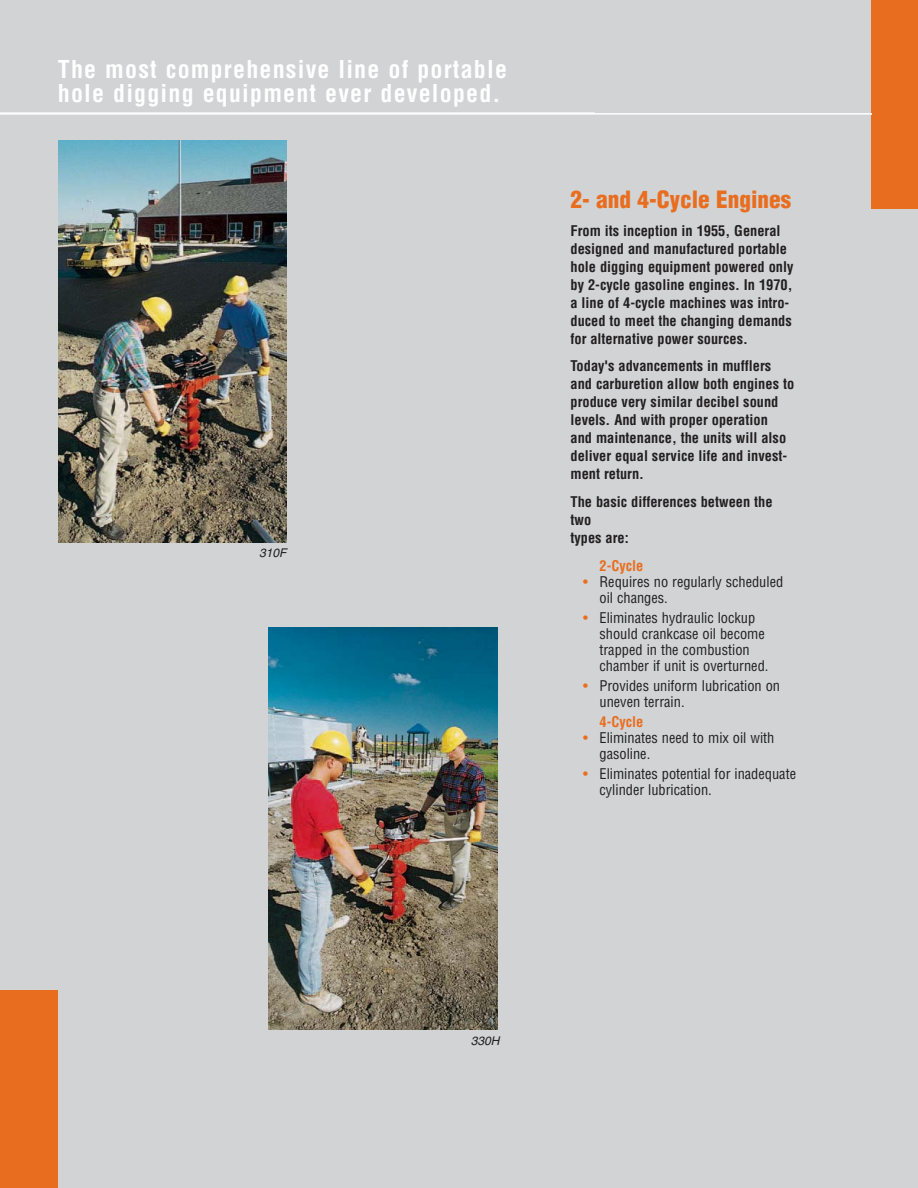
<style>
.page{position:relative;width:918px;height:1188px;background:#fff}
.page>*{position:absolute;margin:0;border:0;box-sizing:border-box;transform-origin:0 0}
.t1{font:700 condensed 24px/24px "Helvetica";letter-spacing:.05em;color:#fff}
.t2{font:900 condensed 23.25px "Helvetica";color:#e96d1f}
.t3{font:700 condensed 14.4px/18px "Helvetica";color:#231f20}
.t4{font:condensed 14.4px/15.9px "Helvetica";color:#231f20}
.t5{font:700 condensed 14.4px "Helvetica";color:#e96d1f}
.t6{font:italic 12px "Helvetica";color:#231f20}
.s1{color:#e96d1f}
</style>
<div class="page">
<div style="left:0;top:0;width:624px;height:1188px;background:#d1d3d4"></div>
<div style="left:0;top:991px;width:58px;height:197px;background:#e96d1f"></div>
<img style="left:58px;top:140px;width:228px;height:402px">
<img style="left:269px;top:628px;width:229px;height:402px">
<hr style="left:0;top:112px;width:625px;height:2px;background:#fff">
<div style="left:596px;top:0;width:322px;height:1188px;background:#d1d3d4"></div>
<div style="left:872px;top:0;width:46px;height:208px;background:#e96d1f"></div>
<hr style="left:0;top:113px;width:872px;height:2px;background:#fff">
<h1 class="t1" style="left:58px;top:59px;width:451px">The most comprehensive line of portable hole digging equipment ever developed.</h1>
<p class="t6" style="left:259px;top:549px;width:29px">310F</p>
<h2 class="t2" style="left:570px;top:190px;width:222px">2- and 4-Cycle Engines</h2>
<p class="t3" style="left:570px;top:223px;width:225px">From its inception in 1955, General designed and manufactured portable hole digging equipment powered only by 2-cycle gasoline engines. In 1970, a line of 4-cycle machines was intro&shy;duced to meet the changing demands for alternative power sources.</p>
<p class="t3" style="left:570px;top:358px;width:225px">Today's advancements in mufflers and carburetion allow both engines to produce very similar decibel sound levels. And with proper operation<br>and maintenance, the units will also deliver equal service life and invest&shy;ment return.</p>
<p class="t3" style="left:570px;top:494px;width:204px">The basic differences between the two<br>types are:</p>
<p class="t5" style="left:600px;top:560px;width:45px">2-Cycle</p>
<p class="t4" style="left:600px;top:575px;width:185px;text-indent:-16px"><span class="s1">•</span> Requires no regularly scheduled oil changes.</p>
<p class="t4" style="left:600px;top:611px;width:170px;text-indent:-16px"><span class="s1">•</span> Eliminates hydraulic lockup should crankcase oil become trapped in the combustion chamber if unit is overturned.</p>
<p class="t4" style="left:600px;top:679px;width:182px;text-indent:-16px"><span class="s1">•</span> Provides uniform lubrication on uneven terrain.</p>
<p class="t5" style="left:600px;top:716px;width:45px">4-Cycle</p>
<p class="t4" style="left:600px;top:731px;width:176px;text-indent:-16px"><span class="s1">•</span> Eliminates need to mix oil with gasoline.</p>
<p class="t4" style="left:600px;top:767px;width:198px;text-indent:-16px"><span class="s1">•</span> Eliminates potential for inadequate cylinder lubrication.</p>
<p class="t6" style="left:471px;top:1036px;width:30px">330H</p>
</div>
